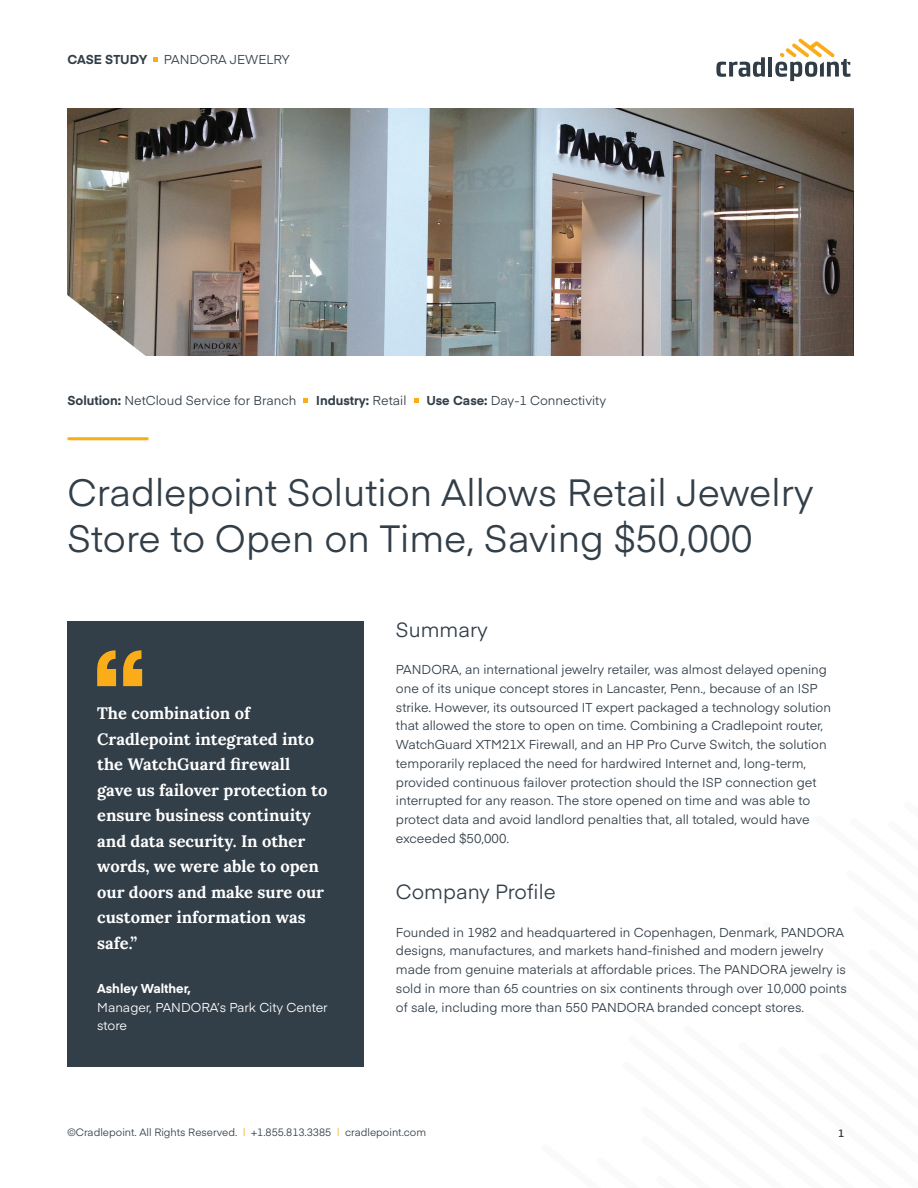
<style>
.page{position:relative;width:918px;height:1188px;background:#fff}
.page>*{position:absolute;margin:0;border:0;box-sizing:border-box;transform-origin:0 0}
.Document_heading{font:37.5px/46.5px "Eina 01";color:#323e48}
.Content_headline{font:20.25px "Eina 01";color:#323d47}
.Sidebar_callout{font:700 16.5px/25.5px "Lora";color:#fff}
.Body_copy{font:12.75px/18.8px "Eina 01";color:#323e48}
.Body_copy-2{font:12.75px/18.8px "Eina 01";color:#fff}
.Body_copy-3{font:700 12.75px "Eina 01";color:#323e48}
.Document_Category{font:12.75px "Eina 01";color:#323e48}
.Body_copy-4{font:700 12.75px "Eina 01";color:#fff}
.Document_Category-2{font:700 12.75px "Eina 01";color:#323e48}
.t1{font:10.5px "Eina 01";color:#323e48}
.Page{font:600 10.5px "Eina 01";color:#323e48}
.s1{font-weight:700}
.s2{font-weight:400}
.s3{color:#faad19}
</style>
<div class="page">
<img style="left:68px;top:108px;width:786px;height:247px">
<svg style="left:154px;top:57px;width:4px;height:4px"></svg>
<svg style="left:716px;top:57px;width:49px;height:20px"></svg>
<hr style="left:768px;top:57px;width:4px;height:20px;background:#303d47">
<svg style="left:775px;top:39px;width:76px;height:42px"></svg>
<svg style="left:67px;top:294px;width:88px;height:62px"></svg>
<hr style="left:68px;top:437px;width:80px;height:3px;background:#faad19">
<div style="left:68px;top:621px;width:296px;height:445px;background:#323e48"></div>
<svg style="left:97px;top:650px;width:45px;height:36px"></svg>
<svg style="left:303px;top:398px;width:5px;height:5px"></svg>
<svg style="left:414px;top:398px;width:5px;height:5px"></svg>
<p class="Document_Category-2" style="left:68px;top:50px;width:81px">CASE STUDY</p>
<p class="Document_Category" style="left:164px;top:50px;width:127px">PANDORA JEWELRY</p>
<p class="Body_copy" style="left:68px;top:390px;width:230px"><span class="s1">Solution:</span> NetCloud Service for Branch</p>
<p class="Body_copy-3" style="left:316px;top:391px;width:92px">Industry: <span class="s2">Retail</span></p>
<p class="Body_copy" style="left:426px;top:390px;width:181px"><span class="s1">Use Case:</span> Day-1 Connectivity</p>
<p class="Document_heading" style="left:68px;top:467px;width:748px">Cradlepoint Solution Allows Retail Jewelry<br>Store to Open on Time, Saving $50,000</p>
<p class="Sidebar_callout" style="left:97px;top:700px;width:232px">The combination of<br>Cradlepoint integrated into the WatchGuard firewall gave us failover protection to ensure business continuity and data security. In other words, we were able to open our doors and make sure our customer information was safe.”</p>
<p class="Body_copy-4" style="left:97px;top:979px;width:95px">Ashley Walther,</p>
<p class="Body_copy-2" style="left:97px;top:997px;width:232px">Manager, PANDORA’s Park City Center store</p>
<p class="Content_headline" style="left:396px;top:614px;width:94px">Summary</p>
<p class="Body_copy" style="left:396px;top:659px;width:437px">PANDORA, an international jewelry retailer, was almost delayed opening one of its unique concept stores in Lancaster, Penn., because of an ISP strike. However, its outsourced IT expert packaged a technology solution that allowed the store to open on time. Combining a Cradlepoint router, WatchGuard XTM21X Firewall, and an HP Pro Curve Switch, the solution temporarily replaced the need for hardwired Internet and, long-term, provided continuous failover protection should the ISP connection get interrupted for any reason. The store opened on time and was able to protect data and avoid landlord penalties that, all totaled, would have exceeded $50,000.</p>
<p class="Content_headline" style="left:396px;top:877px;width:161px">Company Profile</p>
<p class="Body_copy" style="left:396px;top:922px;width:452px">Founded in 1982 and headquartered in Copenhagen, Denmark, PANDORA designs, manufactures, and markets hand-finished and modern jewelry made from genuine materials at affordable prices. The PANDORA jewelry is sold in more than 65 countries on six continents through over 10,000 points of sale, including more than 550 PANDORA branded concept stores.</p>
<p class="t1" style="left:68px;top:1124px;width:360px">©Cradlepoint. All Rights Reserved. <span class="s3">|</span> +1.855.813.3385 <span class="s3">|</span> cradlepoint.com</p>
<p class="Page" style="left:838px;top:1126px;width:8px">1</p>
</div>
